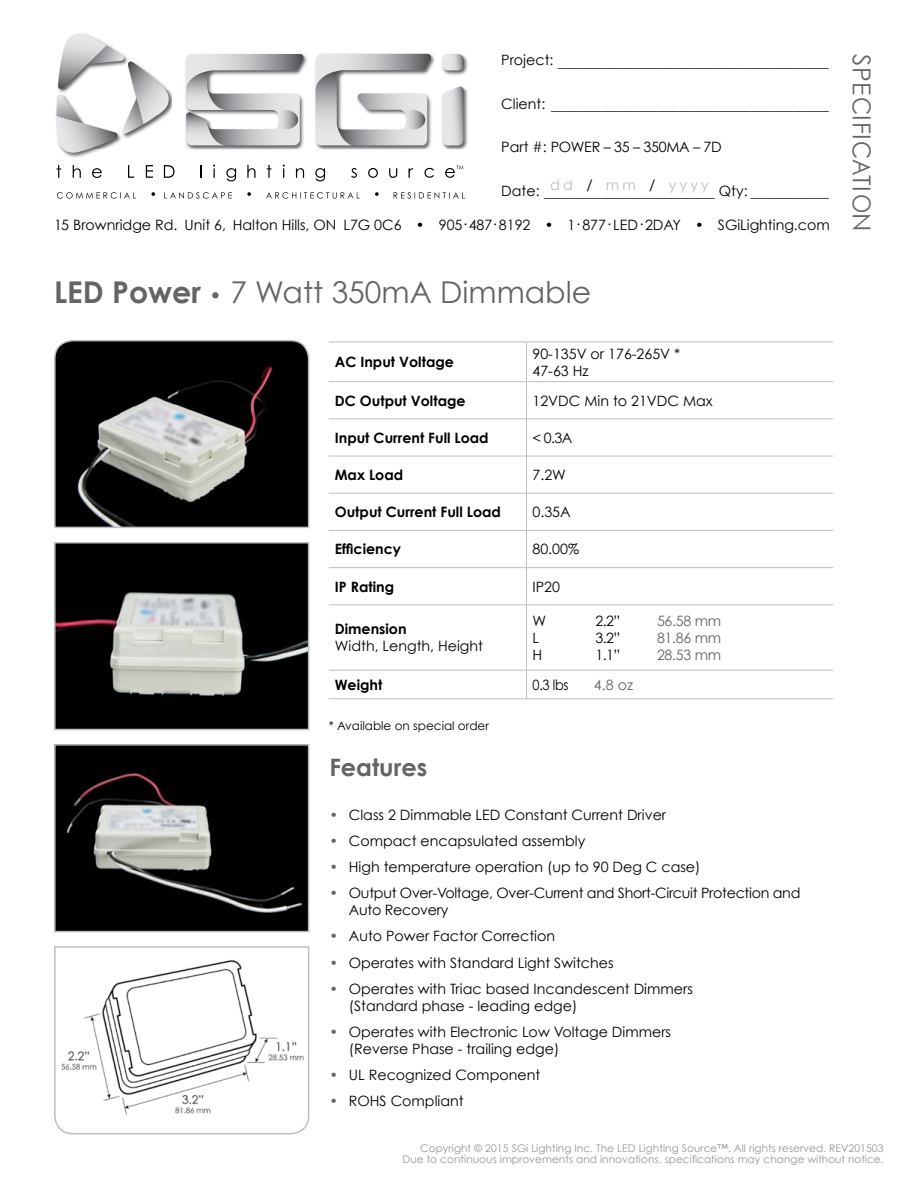
<style>
.page{position:relative;width:918px;height:1188px;background:#fff}
.page>*{position:absolute;margin:0;border:0;box-sizing:border-box;transform-origin:0 0}
.t1{font:30px "Century Gothic";color:#636466}
.t2{font:24.75px "Century Gothic";letter-spacing:.02em;color:#636466}
.t3{font:700 24px "Century Gothic";color:#636466}
.t4{font:14.25px/17.1px "Century Gothic";color:#000}
.t5{font:700 14.25px "Century Gothic";color:#000}
.t6{font:14.25px/17.1px "Century Gothic";letter-spacing:-.02em;color:#000}
.t7{font:14.25px "Century Gothic";letter-spacing:-.02em;color:#636466}
.t8{font:14.25px "Century Gothic";letter-spacing:.22em;color:#bcbec0}
.t9{font:14.25px "Century Gothic";color:#000;scale:.9 1}
.t10{font:12px "Century Gothic";color:#000}
.t11{font:10.5px/10.5px "Century Gothic";letter-spacing:.005em;color:#939598;text-align:right}
.s1{color:#000}
.s2{font-weight:700}
.s3{font-size:21px}
.s4{color:#636466}
</style>
<div class="page">
<svg style="left:56px;top:165px;width:5px;height:13px"></svg>
<svg style="left:73px;top:165px;width:8px;height:13px"></svg>
<svg style="left:92px;top:168px;width:10px;height:10px"></svg>
<svg style="left:128px;top:165px;width:6px;height:13px"></svg>
<svg style="left:146px;top:165px;width:7px;height:13px"></svg>
<svg style="left:164px;top:165px;width:11px;height:13px"></svg>
<svg style="left:201px;top:165px;width:1px;height:13px"></svg>
<svg style="left:213px;top:165px;width:2px;height:13px"></svg>
<svg style="left:226px;top:168px;width:10px;height:13px"></svg>
<svg style="left:247px;top:165px;width:9px;height:13px"></svg>
<svg style="left:267px;top:165px;width:5px;height:13px"></svg>
<svg style="left:283px;top:165px;width:2px;height:13px"></svg>
<svg style="left:296px;top:168px;width:8px;height:10px"></svg>
<svg style="left:315px;top:168px;width:10px;height:13px"></svg>
<svg style="left:351px;top:168px;width:6px;height:10px"></svg>
<svg style="left:368px;top:168px;width:10px;height:10px"></svg>
<svg style="left:389px;top:168px;width:8px;height:10px"></svg>
<svg style="left:409px;top:168px;width:4px;height:10px"></svg>
<svg style="left:424px;top:168px;width:10px;height:10px"></svg>
<svg style="left:445px;top:165px;width:18px;height:13px"></svg>
<svg style="left:57px;top:192px;width:408px;height:7px"></svg>
<img style="left:64px;top:33px;width:404px;height:125px">
<svg style="left:56px;top:34px;width:113px;height:119px"></svg>
<svg style="left:442px;top:54px;width:21px;height:16px"></svg>
<svg style="left:442px;top:86px;width:21px;height:59px"></svg>
<svg style="left:186px;top:54px;width:119px;height:91px"></svg>
<svg style="left:316px;top:54px;width:116px;height:92px"></svg>
<svg style="left:54px;top:340px;width:256px;height:188px;background:#343433"></svg>
<img style="left:57px;top:545px;width:249px;height:182px">
<div style="left:54px;top:542px;width:255px;height:188px;border:2px solid #bcbec0"></div>
<img style="left:57px;top:747px;width:249px;height:182px">
<div style="left:54px;top:744px;width:255px;height:188px;border:2px solid #bcbec0"></div>
<svg style="left:54px;top:946px;width:256px;height:189px"></svg>
<hr style="left:329px;top:342px;width:197px;height:1px;background:#bcbec0">
<hr style="left:526px;top:342px;width:1px;height:39px;background:#bcbec0">
<hr style="left:329px;top:381px;width:197px;height:1px;background:#bcbec0">
<hr style="left:526px;top:382px;width:1px;height:37px;background:#bcbec0">
<hr style="left:329px;top:419px;width:197px;height:1px;background:#bcbec0">
<hr style="left:329px;top:456px;width:197px;height:1px;background:#bcbec0">
<hr style="left:526px;top:456px;width:1px;height:37px;background:#bcbec0">
<hr style="left:329px;top:493px;width:197px;height:1px;background:#bcbec0">
<hr style="left:526px;top:493px;width:1px;height:37px;background:#bcbec0">
<hr style="left:329px;top:530px;width:197px;height:1px;background:#bcbec0">
<hr style="left:526px;top:531px;width:1px;height:36px;background:#bcbec0">
<hr style="left:329px;top:567px;width:197px;height:1px;background:#bcbec0">
<hr style="left:329px;top:605px;width:197px;height:1px;background:#bcbec0">
<hr style="left:329px;top:670px;width:197px;height:1px;background:#bcbec0">
<hr style="left:329px;top:698px;width:197px;height:1px;background:#bcbec0">
<hr style="left:526px;top:342px;width:307px;height:1px;background:#bcbec0">
<hr style="left:526px;top:381px;width:307px;height:1px;background:#bcbec0">
<hr style="left:526px;top:419px;width:307px;height:1px;background:#bcbec0">
<hr style="left:526px;top:419px;width:1px;height:37px;background:#bcbec0">
<hr style="left:526px;top:456px;width:307px;height:1px;background:#bcbec0">
<hr style="left:526px;top:493px;width:307px;height:1px;background:#bcbec0">
<hr style="left:526px;top:530px;width:307px;height:1px;background:#bcbec0">
<hr style="left:526px;top:567px;width:307px;height:1px;background:#bcbec0">
<hr style="left:526px;top:568px;width:1px;height:37px;background:#bcbec0">
<hr style="left:526px;top:605px;width:307px;height:1px;background:#bcbec0">
<hr style="left:526px;top:605px;width:1px;height:65px;background:#bcbec0">
<hr style="left:526px;top:670px;width:307px;height:1px;background:#bcbec0">
<svg style="left:526px;top:671px;width:1px;height:27px"></svg>
<hr style="left:526px;top:698px;width:307px;height:1px;background:#bcbec0">
<p class="t4" style="left:501px;top:53px;width:329px">Project: ______________________________________</p>
<p class="t4" style="left:501px;top:96px;width:329px">Client: _______________________________________</p>
<p class="t6" style="left:501px;top:138px;width:222px">Part #: POWER – 35 – 350MA – 7D</p>
<p class="t4" style="left:501px;top:183px;width:329px">Date: ________________________ Qty: ___________</p>
<p class="t8" style="left:550px;top:177px;width:160px">dd <span class="s1">/</span> mm <span class="s1">/</span> yyyy</p>
<p class="t4" style="left:54px;top:216px;width:777px">15 Brownridge Rd. Unit 6, Halton Hills, ON L7G 0C6 • 905.487.8192 • 1. 877. LED.2DAY • SGiLighting.com</p>
<h1 class="t1" style="left:54px;top:274px;width:539px"><span class="s2">LED Power</span> <span class="s3">•</span> 7 Watt 350mA Dimmable</h1>
<p class="t5" style="left:335px;top:353px;width:121px">AC Input Voltage</p>
<p class="t4" style="left:533px;top:345px;width:149px">90-135V or 176-265V *<br>47-63 Hz</p>
<p class="t5" style="left:335px;top:391px;width:132px">DC Output Voltage</p>
<p class="t4" style="left:533px;top:392px;width:182px">12VDC Min to 21VDC Max</p>
<p class="t5" style="left:335px;top:429px;width:155px">Input Current Full Load</p>
<p class="t4" style="left:533px;top:429px;width:42px">&lt; 0.3A</p>
<p class="t5" style="left:335px;top:466px;width:70px">Max Load</p>
<p class="t4" style="left:533px;top:466px;width:35px">7.2W</p>
<p class="t5" style="left:335px;top:503px;width:168px">Output Current Full Load</p>
<p class="t4" style="left:533px;top:503px;width:40px">0.35A</p>
<p class="t5" style="left:335px;top:540px;width:68px">Efficiency</p>
<p class="t4" style="left:533px;top:540px;width:48px">80.00%</p>
<p class="t5" style="left:335px;top:577px;width:61px">IP Rating</p>
<p class="t4" style="left:533px;top:578px;width:29px">IP20</p>
<p class="t5" style="left:335px;top:620px;width:73px">Dimension</p>
<p class="t4" style="left:335px;top:638px;width:150px">Width, Length, Height</p>
<p class="t4" style="left:533px;top:612px;width:15px">W</p>
<p class="t4" style="left:596px;top:612px;width:26px">2.2”</p>
<p class="t7" style="left:657px;top:612px;width:66px">56.58 mm</p>
<p class="t4" style="left:533px;top:629px;width:8px">L</p>
<p class="t4" style="left:596px;top:629px;width:26px">3.2”</p>
<p class="t7" style="left:657px;top:629px;width:66px">81.86 mm</p>
<p class="t4" style="left:533px;top:646px;width:11px">H</p>
<p class="t4" style="left:596px;top:646px;width:26px">1.1”</p>
<p class="t7" style="left:657px;top:646px;width:66px">28.53 mm</p>
<p class="t5" style="left:335px;top:676px;width:49px">Weight</p>
<p class="t9" style="left:532px;top:676px;width:42px">0.3 lbs</p>
<p class="t7" style="left:594px;top:676px;width:41px">4.8 oz</p>
<p class="t10" style="left:329px;top:719px;width:162px">* Available on special order</p>
<h3 class="t3" style="left:329px;top:752px;width:99px">Features</h3>
<p class="t4" style="left:329px;top:806px;width:338px"><span class="s4">•</span> Class 2 Dimmable LED Constant Current Driver</p>
<p class="t4" style="left:329px;top:832px;width:258px"><span class="s4">•</span> Compact encapsulated assembly</p>
<p class="t4" style="left:329px;top:858px;width:373px"><span class="s4">•</span> High temperature operation (up to 90 Deg C case)</p>
<p class="t6" style="left:349px;top:884px;width:453px;text-indent:-19px"><span class="s4">•</span> Output Over-Voltage, Over-Current and Short-Circuit Protection and<br>Auto Recovery</p>
<p class="t4" style="left:329px;top:928px;width:227px"><span class="s4">•</span> Auto Power Factor Correction</p>
<p class="t4" style="left:329px;top:954px;width:286px"><span class="s4">•</span> Operates with Standard Light Switches</p>
<p class="t4" style="left:349px;top:980px;width:346px;text-indent:-19px"><span class="s4">•</span> Operates with Triac based Incandescent Dimmers (Standard phase - leading edge)</p>
<p class="t4" style="left:349px;top:1023px;width:324px;text-indent:-19px"><span class="s4">•</span> Operates with Electronic Low Voltage Dimmers (Reverse Phase - trailing edge)</p>
<p class="t4" style="left:329px;top:1066px;width:212px"><span class="s4">•</span> UL Recognized Component</p>
<p class="t4" style="left:329px;top:1092px;width:136px"><span class="s4">•</span> ROHS Compliant</p>
<h2 class="t2" style="left:877px;top:54px;width:179px;rotate:90deg">SPECIFICATION</h2>
<p class="t11" style="left:402px;top:1143px;width:483px">Copyright © 2015 SGi Lighting Inc. The LED Lighting Source™. All rights reserved. REV201503<br>Due to continuous improvements and innovations, specifications may change without notice.</p>
</div>
